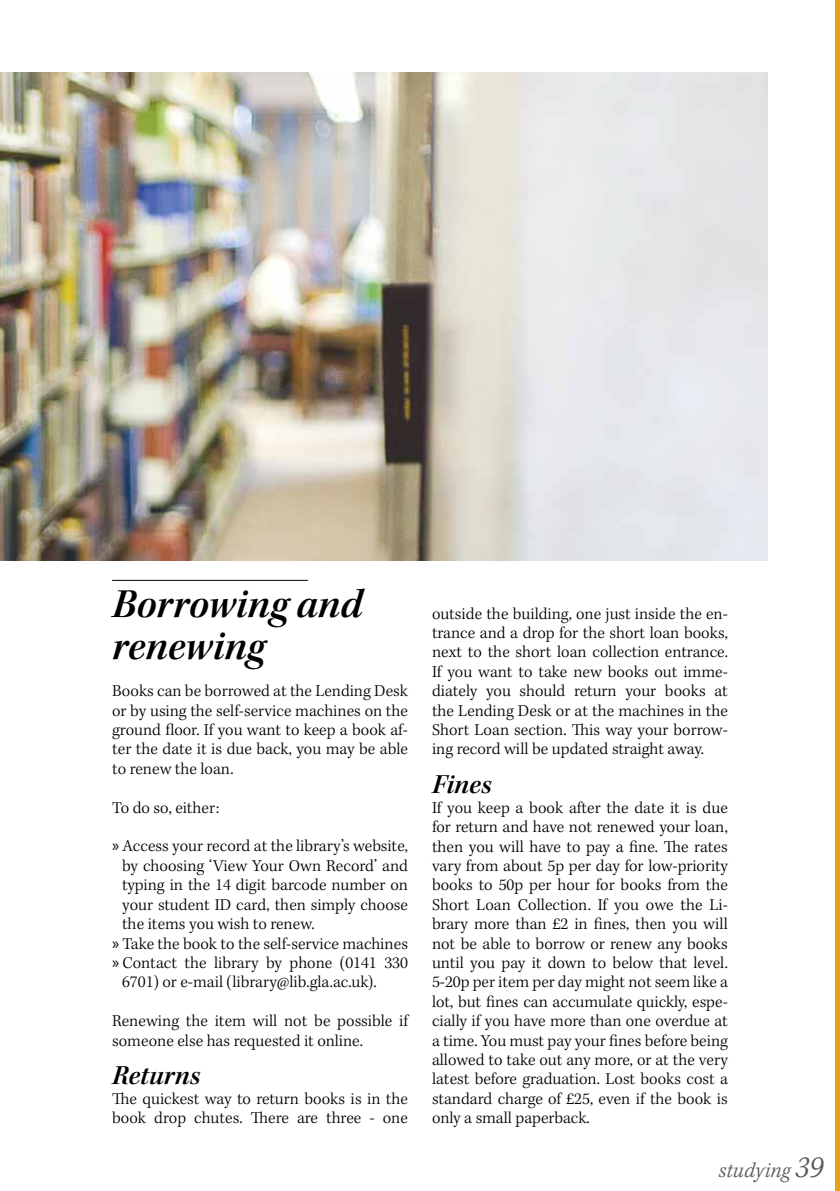
<style>
.page{position:relative;width:840px;height:1191px;background:#fff}
.page>*{position:absolute;margin:0;border:0;box-sizing:border-box;transform-origin:0 0}
.t1{font:42px/42px "Kepler Std Semibold It Subh";color:#000}
.t2{font:28px "Kepler Std Semibold It Subh";letter-spacing:.005em;color:#000}
.t3{font:22px "Kepler Std Light Scn It Capt";letter-spacing:.005em;color:#58595b}
.t4{font:300 17px/19.4px "Kepler Std";color:#000;text-align:justify}
.s1{font-family:"Myriad Pro";font-weight:400}
.s2{font-size:32px}
</style>
<div class="page">
<div style="left:834px;top:0;width:5px;height:1191px;background:#e4a314"></div>
<img style="left:0;top:72px;width:767px;height:488px">
<hr style="left:112px;top:580px;width:196px;height:1px;background:#000">
<h1 class="t1" style="left:112px;top:583px;width:252px">Borrowing and renewing</h1>
<p class="t4" style="left:112px;top:682px;width:297px">Books can be borrowed at the Lending Desk or by using the self-service machines on the ground floor. If you want to keep a book af&shy;ter the date it is due back, you may be able to renew the loan.</p>
<p class="t4" style="left:112px;top:798px;width:108px">To do so, either:</p>
<p class="t4" style="left:112px;top:837px;width:297px"><span class="s1">»</span> Access your record at the library’s website,</p>
<p class="t4" style="left:122px;top:856px;width:287px">by choosing ‘View Your Own Record’ and</p>
<p class="t4" style="left:122px;top:876px;width:287px">typing in the 14 digit barcode number on</p>
<p class="t4" style="left:122px;top:895px;width:287px">your student ID card, then simply choose</p>
<p class="t4" style="left:122px;top:914px;width:194px">the items you wish to renew.</p>
<p class="t4" style="left:112px;top:934px;width:297px"><span class="s1">»</span> Take the book to the self-service machines</p>
<p class="t4" style="left:112px;top:953px;width:297px"><span class="s1">»</span> Contact the library by phone (0141 330</p>
<p class="t4" style="left:122px;top:973px;width:256px">6701) or e-mail (library@lib.gla.ac.uk).</p>
<p class="t4" style="left:112px;top:1011px;width:297px">Renewing the item will not be possible if someone else has requested it online.</p>
<h2 class="t2" style="left:112px;top:1059px;width:90px">Returns</h2>
<p class="t4" style="left:112px;top:1089px;width:297px">The quickest way to return books is in the book drop chutes. There are three - one</p>
<p class="t4" style="left:432px;top:604px;width:297px">outside the building, one just inside the en&shy;trance and a drop for the short loan books, next to the short loan collection entrance.<br>If you want to take new books out imme&shy;diately you should return your books at the Lending Desk or at the machines in the Short Loan section. This way your borrow&shy;ing record will be updated straight away.</p>
<h2 class="t2" style="left:432px;top:768px;width:61px">Fines</h2>
<p class="t4" style="left:432px;top:798px;width:297px">If you keep a book after the date it is due for return and have not renewed your loan, then you will have to pay a fine. The rates vary from about 5p per day for low-priority books to 50p per hour for books from the Short Loan Collection. If you owe the Li&shy;brary more than £2 in fines, then you will not be able to borrow or renew any books until you pay it down to below that level.<br>5-20p per item per day might not seem like a lot, but fines can accumulate quickly, espe&shy;cially if you have more than one overdue at a time. You must pay your fines before being allowed to take out any more, or at the very latest before graduation. Lost books cost a standard charge of £25, even if the book is only a small paperback.</p>
<p class="t3" style="left:718px;top:1157px;width:106px">studying <span class="s2">39</span></p>
</div>
